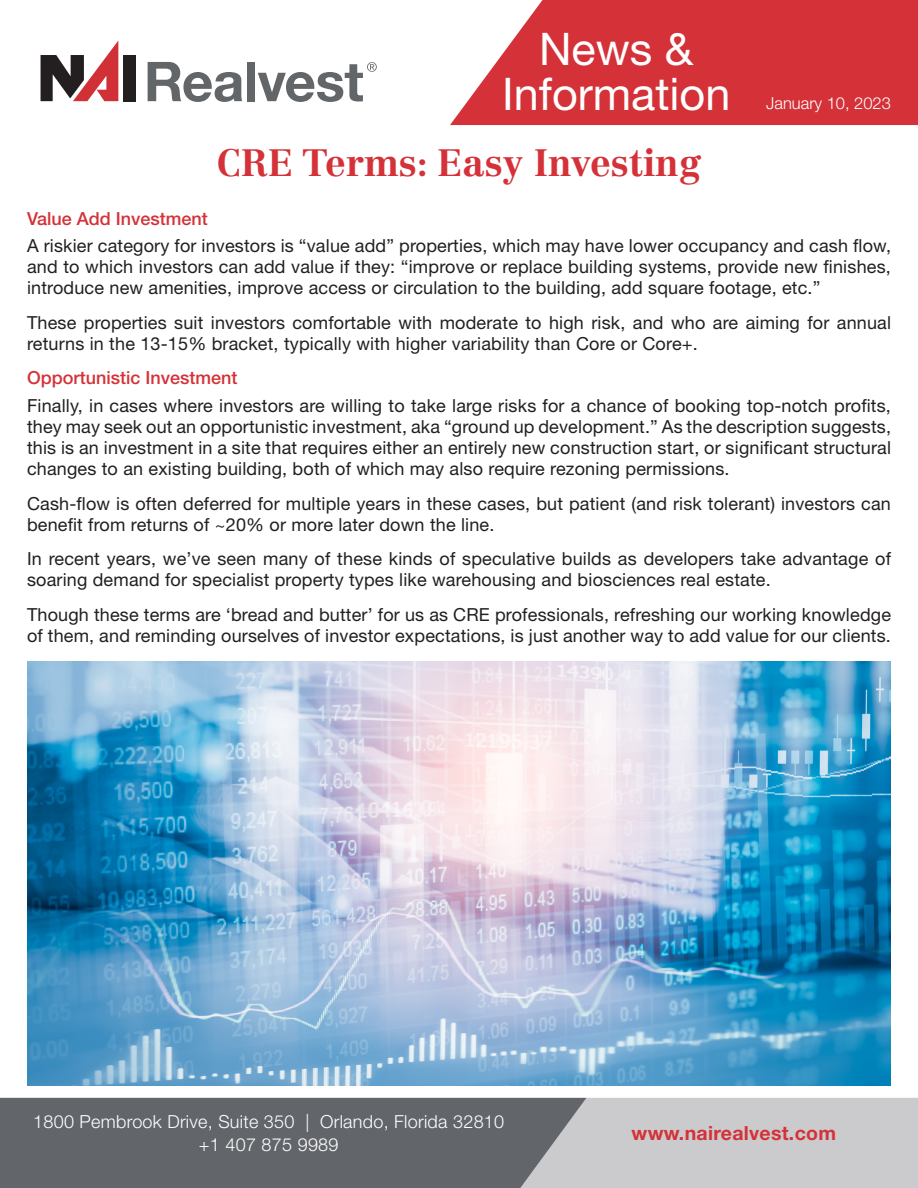
<style>
.page{position:relative;width:918px;height:1188px;background:#fff}
.page>*{position:absolute;margin:0;border:0;box-sizing:border-box;transform-origin:0 0}
.t1{font:45px/45px "Helvetica Neue LT Std";color:#fff;text-align:center}
.t2{font:700 37.5px "Centennial LT Std";color:#d43238}
.t3{font:700 19.5px "Helvetica Neue LT Std";letter-spacing:.015em;color:#d43238}
.t4{font:18px/21px "Helvetica Neue LT Std";letter-spacing:.01em;color:#231f20}
.t5{font:300 18px/22.5px "Helvetica Neue LT Std";letter-spacing:.015em;color:#fff;text-align:center}
.t6{font:500 18px "Helvetica Neue LT Std";color:#d43238}
.t7{font:300 16.5px "Helvetica Neue LT Std";color:#fff}
</style>
<div class="page">
<div style="left:586px;top:1098px;width:332px;height:90px;background:#cbcbcd"></div>
<div style="left:0;top:1098px;width:586px;height:90px;background:#62656a"></div>
<svg style="left:450px;top:0;width:468px;height:125px;background:#d8464b"></svg>
<div style="left:123px;top:55px;width:12px;height:46px;background:#231f20"></div>
<svg style="left:41px;top:41px;width:77px;height:60px"></svg>
<svg style="left:148px;top:62px;width:94px;height:40px"></svg>
<div style="left:247px;top:62px;width:8px;height:39px;background:#636669"></div>
<svg style="left:258px;top:62px;width:119px;height:40px"></svg>
<img style="left:27px;top:662px;width:864px;height:423px">
<h1 class="t1" style="left:502px;top:26px;width:230px">News &amp;<br>Information</h1>
<p class="t2" style="left:217px;top:141px;width:486px">CRE Terms: Easy Investing</p>
<p class="t7" style="left:766px;top:93px;width:126px">January 10, 2023</p>
<p class="t6" style="left:27px;top:207px;width:182px">Value Add Investment</p>
<p class="t4" style="left:27px;top:235px;width:866px;text-align:justify">A riskier category for investors is “value add” properties, which may have lower occupancy and cash flow, and to which investors can add value if they: “improve or replace building systems, provide new finishes, introduce new amenities, improve access or circulation to the building, add square footage, etc.”</p>
<p class="t4" style="left:27px;top:312px;width:866px">These properties suit investors comfortable with moderate to high risk, and who are aiming for annual returns in the 13-15% bracket, typically with higher variability than Core or Core+.</p>
<p class="t6" style="left:27px;top:367px;width:212px">Opportunistic Investment</p>
<p class="t4" style="left:27px;top:395px;width:866px;text-align:justify">Finally, in cases where investors are willing to take large risks for a chance of booking top-notch profits, they may seek out an opportunistic investment, aka “ground up development.” As the description suggests, this is an investment in a site that requires either an entirely new construction start, or significant structural changes to an existing building, both of which may also require rezoning permissions.</p>
<p class="t4" style="left:27px;top:492px;width:865px">Cash-flow is often deferred for multiple years in these cases, but patient (and risk tolerant) investors can benefit from returns of ~20% or more later down the line.</p>
<p class="t4" style="left:27px;top:548px;width:866px">In recent years, we’ve seen many of these kinds of speculative builds as developers take advantage of soaring demand for specialist property types like warehousing and biosciences real estate.</p>
<p class="t4" style="left:27px;top:603px;width:866px">Though these terms are ‘bread and butter’ for us as CRE professionals, refreshing our working knowledge of them, and reminding ourselves of investor expectations, is just another way to add value for our clients.</p>
<p class="t5" style="left:33px;top:1110px;width:473px">1800 Pembrook Drive, Suite 350 | Orlando, Florida 32810 +1 407 875 9989</p>
<p class="t3" style="left:632px;top:1121px;width:206px">www.nairealvest.com</p>
</div>
